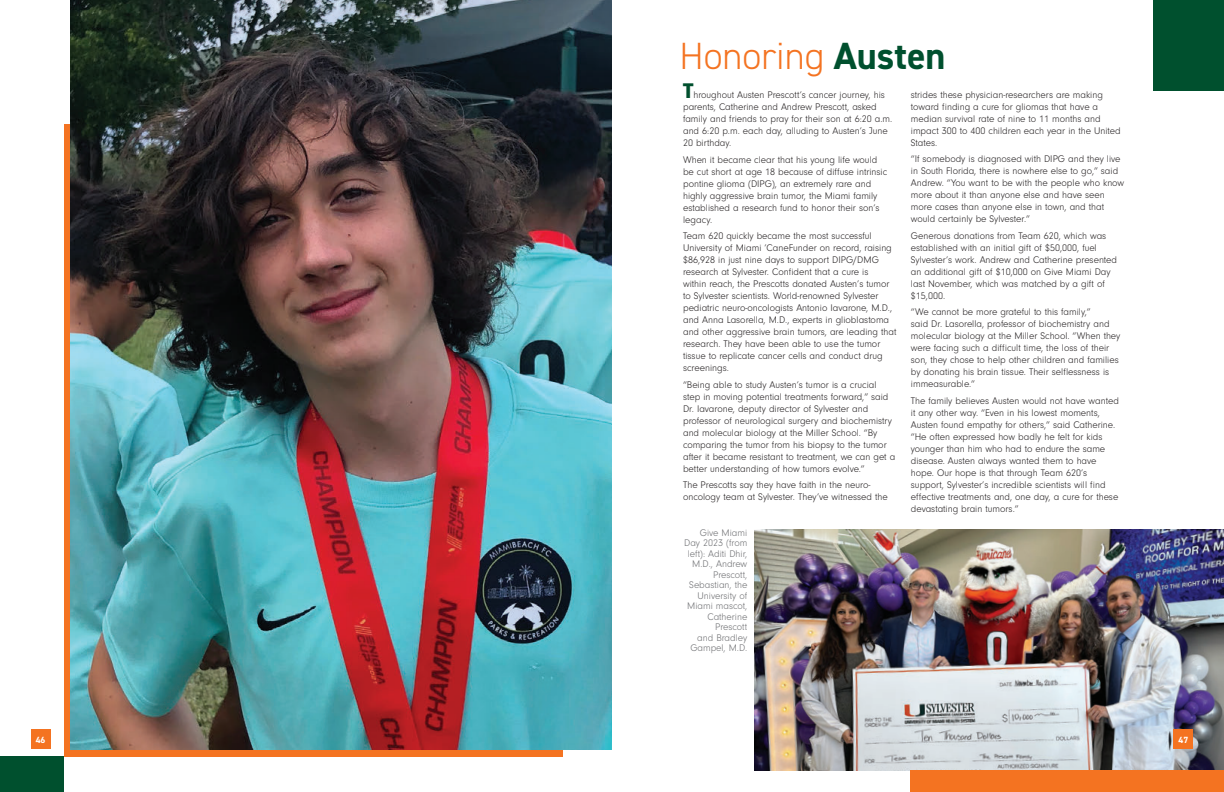
<style>
.page{position:relative;width:1224px;height:792px;background:#fff}
.page>*{position:absolute;margin:0;border:0;box-sizing:border-box;transform-origin:0 0}
.Subtitle__White_2{font:300 38px "DIN2014";color:#f47321}
.Body_Text{font:300 10px/12px "Neuzeit Gro";color:#231f20}
.Subtitle_1{font:300 10px/10.5px "Neuzeit Gro";color:#6c6d70;text-align:right}
.t1{font:700 9px "DIN2014";color:#fff}
.s1{font-weight:700;color:#00502e}
.s2{font-weight:900;font-size:22px;color:#00502e}
</style>
<div class="page">
<svg style="left:64px;top:124px;width:498px;height:633px;background:#e0752e"></svg>
<img style="left:71px;top:0;width:541px;height:749px">
<img style="left:754px;top:529px;width:470px;height:241px">
<div style="left:1173px;top:729px;width:20px;height:20px;background:#f47321"></div>
<div style="left:31px;top:729px;width:20px;height:20px;background:#f47321"></div>
<div style="left:0;top:757px;width:64px;height:35px;background:#00502e"></div>
<div style="left:1153px;top:0;width:71px;height:91px;background:#00502e"></div>
<div style="left:911px;top:770px;width:313px;height:22px;background:#f47321"></div>
<p class="Subtitle__White_2" style="left:680px;top:32px;width:267px">Honoring <span class="s1">Austen</span></p>
<p class="Body_Text" style="left:683px;top:89px;width:211px"><span class="s2">T</span>hroughout Austen Prescott’s cancer journey, his parents, Catherine and Andrew Prescott, asked family and friends to pray for their son at 6:20 a.m. and 6:20 p.m. each day, alluding to Austen’s June 20 birthday.</p>
<p class="Body_Text" style="left:683px;top:154px;width:206px">When it became clear that his young life would be cut short at age 18 because of diffuse intrinsic pontine glioma (DIPG), an extremely rare and highly aggressive brain tumor, the Miami family established a research fund to honor their son’s legacy.</p>
<p class="Body_Text" style="left:683px;top:230px;width:215px">Team 620 quickly became the most successful University of Miami ’CaneFunder on record, raising $86,928 in just nine days to support DIPG/DMG research at Sylvester. Confident that a cure is<br>within reach, the Prescotts donated Austen’s tumor to Sylvester scientists. World-renowned Sylvester pediatric neuro-oncologists Antonio Iavarone, M.D., and Anna Lasorella, M.D., experts in glioblastoma and other aggressive brain tumors, are leading that research. They have been able to use the tumor tissue to replicate cancer cells and conduct drug screenings.</p>
<p class="Body_Text" style="left:683px;top:379px;width:214px">“Being able to study Austen’s tumor is a crucial step in moving potential treatments forward,” said Dr. Iavarone, deputy director of Sylvester and professor of neurological surgery and biochemistry and molecular biology at the Miller School. “By comparing the tumor from his biopsy to the tumor after it became resistant to treatment, we can get a better understanding of how tumors evolve.”</p>
<p class="Body_Text" style="left:683px;top:479px;width:206px">The Prescotts say they have faith in the neuro&shy;oncology team at Sylvester. They’ve witnessed the</p>
<p class="Subtitle_1" style="left:684px;top:528px;width:65px">Give Miami<br>Day 2023 (from left): Aditi Dhir,<br>M.D., Andrew<br>Prescott,<br>Sebastian, the<br>University of<br>Miami mascot,<br>Catherine<br>Prescott<br>and Bradley<br>Gampel, M.D.</p>
<p class="Body_Text" style="left:911px;top:89px;width:211px">strides these physician-researchers are making toward finding a cure for gliomas that have a median survival rate of nine to 11 months and impact 300 to 400 children each year in the United States.</p>
<p class="Body_Text" style="left:911px;top:153px;width:215px">“If somebody is diagnosed with DIPG and they live in South Florida, there is nowhere else to go,” said Andrew. “You want to be with the people who know more about it than anyone else and have seen more cases than anyone else in town, and that would certainly be Sylvester.”</p>
<p class="Body_Text" style="left:911px;top:230px;width:208px">Generous donations from Team 620, which was established with an initial gift of $50,000, fuel Sylvester’s work. Andrew and Catherine presented an additional gift of $10,000 on Give Miami Day last November, which was matched by a gift of $15,000.</p>
<p class="Body_Text" style="left:911px;top:306px;width:211px">“We cannot be more grateful to this family,”<br>said Dr. Lasorella, professor of biochemistry and molecular biology at the Miller School. “When they were facing such a difficult time, the loss of their son, they chose to help other children and families by donating his brain tissue. Their selflessness is immeasurable.”</p>
<p class="Body_Text" style="left:911px;top:395px;width:210px">The family believes Austen would not have wanted it any other way. “Even in his lowest moments, Austen found empathy for others,” said Catherine. “He often expressed how badly he felt for kids younger than him who had to endure the same disease. Austen always wanted them to have hope. Our hope is that through Team 620’s support, Sylvester’s incredible scientists will find effective treatments and, one day, a cure for these devastating brain tumors.”</p>
<p class="t1" style="left:36px;top:734px;width:11px">46</p>
<p class="t1" style="left:1179px;top:734px;width:11px">47</p>
</div>
